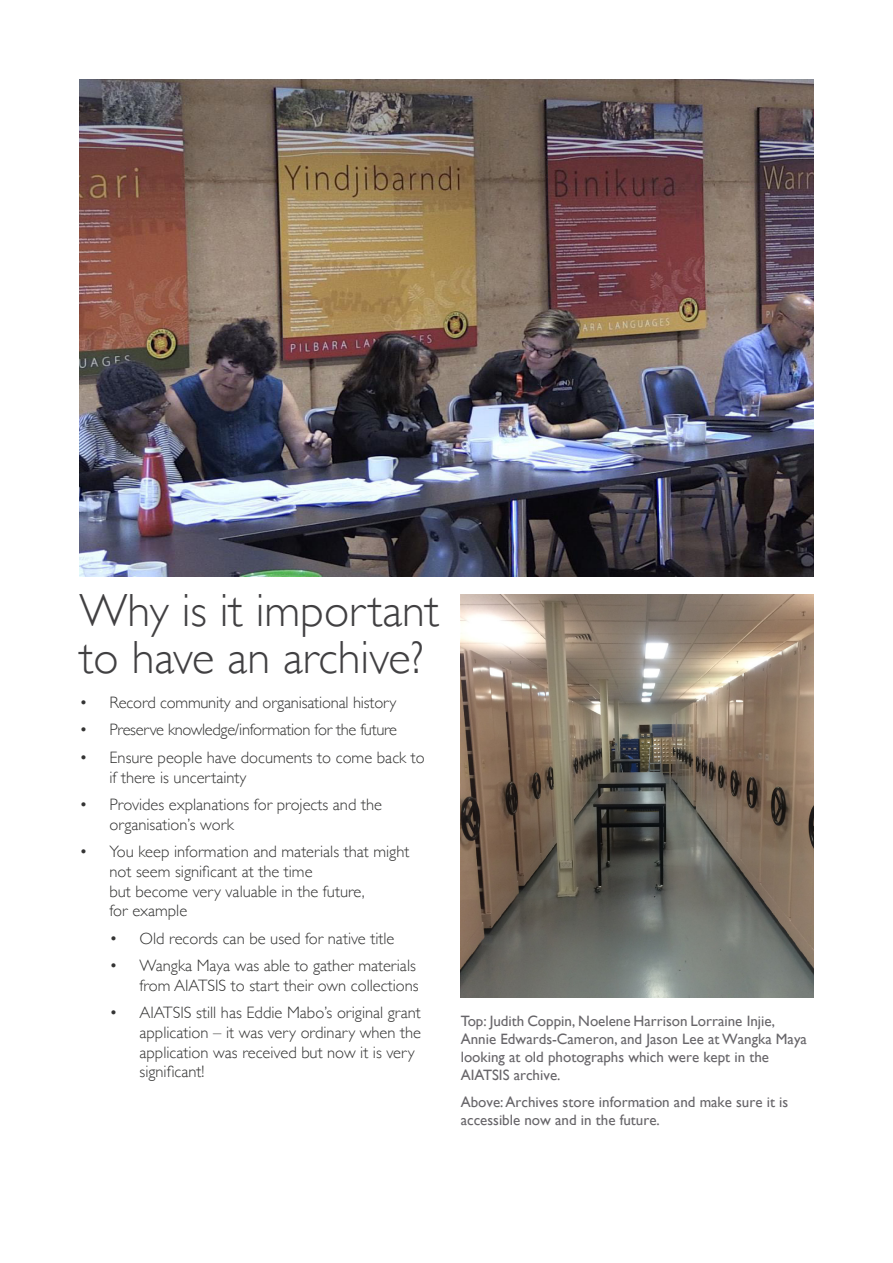
<style>
.page{position:relative;width:893px;height:1263px;background:#fff}
.page>*{position:absolute;margin:0;border:0;box-sizing:border-box;transform-origin:0 0}
.t1{font:300 46.5px/46.5px "Gill Sans";color:#414042}
.t2{font:300 16.5px/19.8px "Gill Sans";color:#343433}
.t3{font:300 16.5px "Gill Sans";letter-spacing:-.02em;color:#343433}
.t4{font:15px/18px "Gill Sans";color:#676569}
</style>
<div class="page">
<img style="left:80px;top:80px;width:733px;height:496px">
<img style="left:461px;top:594px;width:352px;height:404px">
<h1 class="t1" style="left:80px;top:585px;width:361px">Why is it important to have an archive?</h1>
<p class="t2" style="left:80px;top:692px;width:318px">• Record community and organisational history</p>
<p class="t3" style="left:80px;top:717px;width:319px">• Preserve knowledge/information for the future</p>
<p class="t2" style="left:109px;top:747px;width:317px;text-indent:-30px">• Ensure people have documents to come back to if there is uncertainty</p>
<p class="t2" style="left:109px;top:794px;width:274px;text-indent:-30px">• Provides explanations for projects and the organisation’s work</p>
<p class="t2" style="left:109px;top:841px;width:301px;text-indent:-30px">• You keep information and materials that might not seem significant at the time<br>but become very valuable in the future,<br>for example</p>
<p class="t2" style="left:109px;top:927px;width:286px">• Old records can be used for native title</p>
<p class="t2" style="left:109px;top:955px;width:311px;text-align:right">• Wangka Maya was able to gather materials from AIATSIS to start their own collections</p>
<p class="t2" style="left:139px;top:1002px;width:283px;text-indent:-30px">• AIATSIS still has Eddie Mabo’s original grant application – it was very ordinary when the application was received but now it is very significant!</p>
<p class="t4" style="left:461px;top:1012px;width:348px">Top: Judith Coppin, Noelene Harrison Lorraine Injie, Annie Edwards-Cameron, and Jason Lee at Wangka Maya looking at old photographs which were kept in the AIATSIS archive.</p>
<p class="t4" style="left:461px;top:1093px;width:329px">Above: Archives store information and make sure it is accessible now and in the future.</p>
</div>
